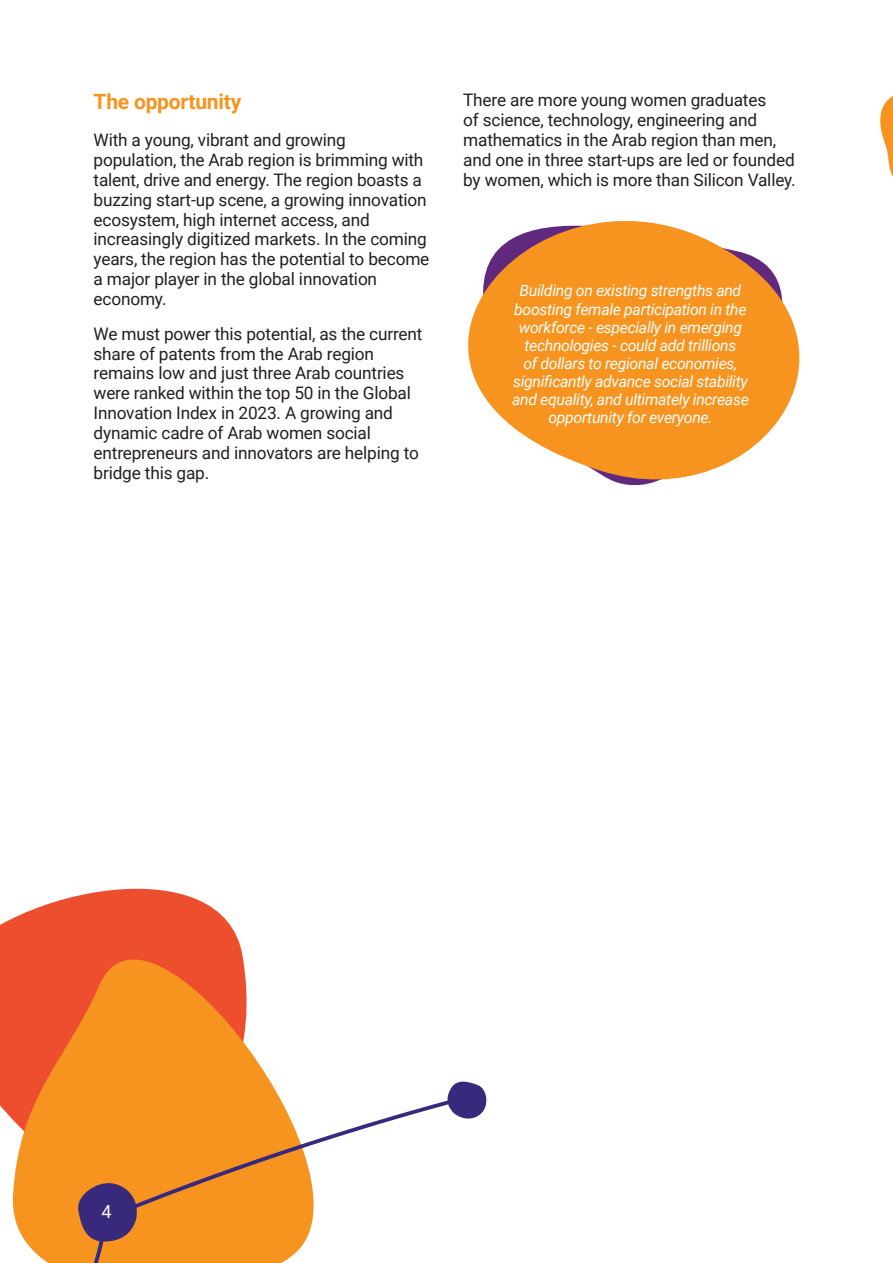
<style>
.page{position:relative;width:893px;height:1263px;background:#fff}
.page>*{position:absolute;margin:0;border:0;box-sizing:border-box;transform-origin:0 0}
.t1{font:700 21px "Roboto";letter-spacing:-.01em;color:#f7941f}
.t2{font:18px "Roboto";color:#fff}
.t3{font:17.25px/19.8px "Roboto";letter-spacing:-.01em;color:#231f20}
.t4{font:italic 15.75px/18.1px "Roboto";letter-spacing:-.02em;color:#fff;text-align:center}
</style>
<div class="page">
<svg style="left:468px;top:221px;width:332px;height:265px;fill:#f7941f"></svg>
<svg style="left:880px;top:96px;width:13px;height:81px"></svg>
<svg style="left:0;top:921px;width:7px;height:158px"></svg>
<svg style="left:7px;top:888px;width:262px;height:191px;background:#f27f47"></svg>
<svg style="left:0;top:1079px;width:487px;height:184px;fill:#f7941f"></svg>
<p class="t1" style="left:94px;top:87px;width:149px">The opportunity</p>
<p class="t3" style="left:94px;top:129px;width:337px">With a young, vibrant and growing population, the Arab region is brimming with talent, drive and energy. The region boasts a buzzing start-up scene, a growing innovation ecosystem, high internet access, and increasingly digitized markets. In the coming years, the region has the potential to become a major player in the global innovation economy.</p>
<p class="t3" style="left:94px;top:323px;width:331px">We must power this potential, as the current share of patents from the Arab region remains low and just three Arab countries were ranked within the top 50 in the Global Innovation Index in 2023. A growing and dynamic cadre of Arab women social entrepreneurs and innovators are helping to bridge this gap.</p>
<p class="t3" style="left:463px;top:90px;width:334px">There are more young women graduates<br>of science, technology, engineering and mathematics in the Arab region than men, and one in three start-ups are led or founded by women, which is more than Silicon Valley.</p>
<p class="t4" style="left:512px;top:281px;width:238px">Building on existing strengths and boosting female participation in the workforce - especially in emerging technologies - could add trillions<br>of dollars to regional economies, significantly advance social stability and equality, and ultimately increase opportunity for everyone.</p>
<p class="t2" style="left:101px;top:1199px;width:12px">4</p>
</div>
